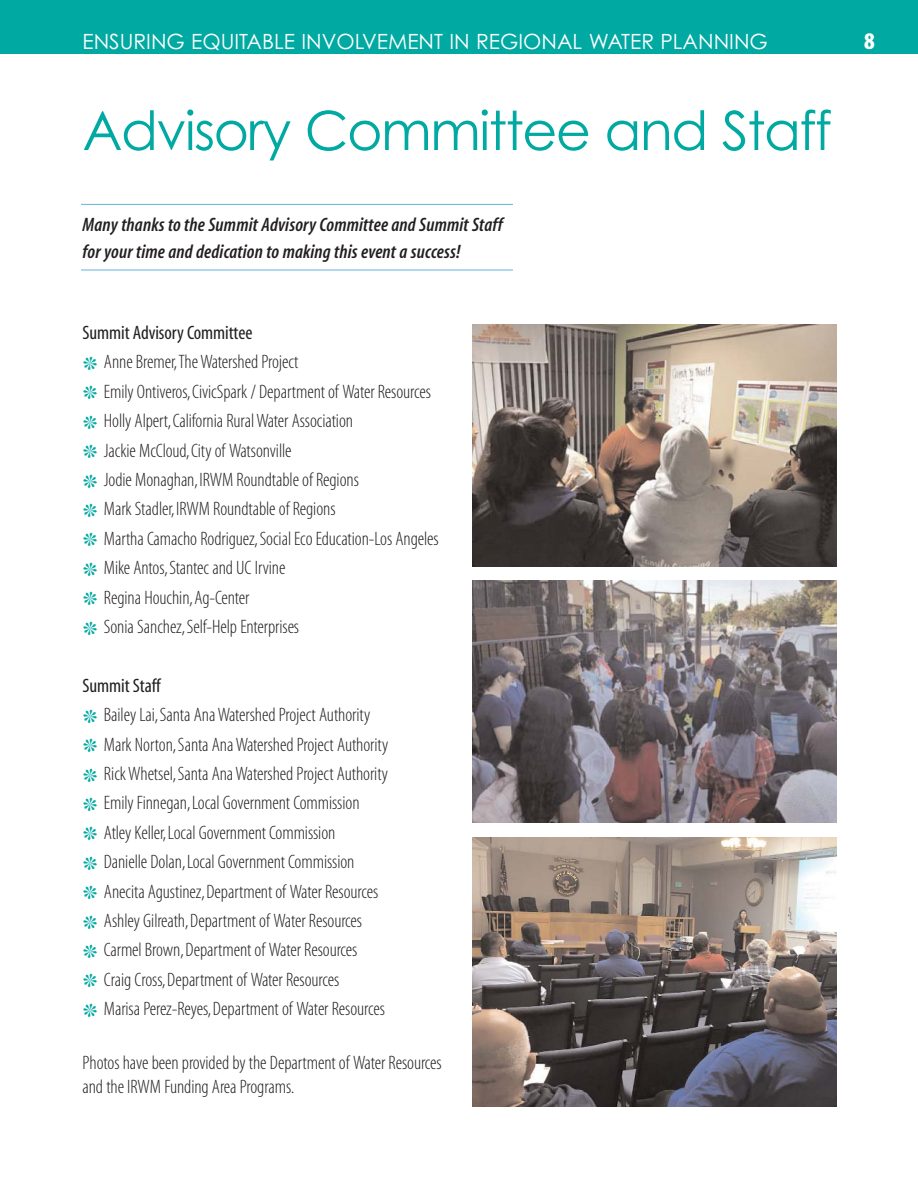
<style>
.page{position:relative;width:918px;height:1188px;background:#fff}
.page>*{position:absolute;margin:0;border:0;box-sizing:border-box;transform-origin:0 0}
.t1{font:54px "Century Gothic";letter-spacing:-.03em;color:#00a9a1}
.t2{font:24px "Myriad MM 830 300";color:#fff}
.t3{font:21px "Century Gothic";color:#fff}
.t4{font:19.5px/29.4px "Myriad MM 215 300";letter-spacing:-.005em;color:#231f20}
.t5{font:19.5px/27px "Myriad MM It 565 300";letter-spacing:.01em;color:#231f20}
.t6{font:19.5px "Myriad MM 400 300";letter-spacing:-.005em;color:#231f20}
.s1{color:#00a9a1}
</style>
<div class="page">
<div style="left:0;top:0;width:918px;height:54px;background:#00a9a1"></div>
<hr style="left:81px;top:270px;width:432px;height:1px;background:#63b2da">
<hr style="left:81px;top:204px;width:432px;height:1px;background:#63b2da">
<img style="left:472px;top:324px;width:365px;height:243px">
<img style="left:472px;top:580px;width:365px;height:242px">
<img style="left:472px;top:837px;width:365px;height:270px">
<p class="t3" style="left:82px;top:34px;width:687px">ENSURING EQUITABLE INVOLVEMENT IN REGIONAL WATER PLANNING</p>
<p class="t2" style="left:864px;top:32px;width:12px">8</p>
<h1 class="t1" style="left:82px;top:110px;width:751px">Advisory Committee and Staff</h1>
<p class="t5" style="left:82px;top:213px;width:422px">Many thanks to the Summit Advisory Committee and Summit Staff for your time and dedication to making this event a success!</p>
<p class="t6" style="left:82px;top:325px;width:171px">Summit Advisory Committee</p>
<p class="t4" style="left:82px;top:349px;width:358px"><span class="s1">❊</span> Anne Bremer,The Watershed Project<br><span class="s1">❊</span> Emily Ontiveros,CivicSpark / Department of Water Resources <span class="s1">❊</span> Holly Alpert,California Rural Water Association<br><span class="s1">❊</span> Jackie McCloud,City of Watsonville<br><span class="s1">❊</span> Jodie Monaghan,IRWM Roundtable of Regions<br><span class="s1">❊</span> Mark Stadler,IRWM Roundtable of Regions<br><span class="s1">❊</span> Martha Camacho Rodriguez,Social Eco Education-Los Angeles <span class="s1">❊</span> Mike Antos,Stantec and UC Irvine<br><span class="s1">❊</span> Regina Houchin,Ag-Center<br><span class="s1">❊</span> Sonia Sanchez,Self-Help Enterprises</p>
<p class="t6" style="left:82px;top:678px;width:80px">Summit Staff</p>
<p class="t4" style="left:82px;top:702px;width:307px"><span class="s1">❊</span> Bailey Lai,Santa Ana Watershed Project Authority <span class="s1">❊</span> Mark Norton,Santa Ana Watershed Project Authority <span class="s1">❊</span> Rick Whetsel,Santa Ana Watershed Project Authority <span class="s1">❊</span> Emily Finnegan,Local Government Commission<br><span class="s1">❊</span> Atley Keller,Local Government Commission<br><span class="s1">❊</span> Danielle Dolan,Local Government Commission<br><span class="s1">❊</span> Anecita Agustinez,Department of Water Resources <span class="s1">❊</span> Ashley Gilreath,Department of Water Resources<br><span class="s1">❊</span> Carmel Brown,Department of Water Resources<br><span class="s1">❊</span> Craig Cross,Department of Water Resources<br><span class="s1">❊</span> Marisa Perez-Reyes,Department of Water Resources</p>
<p class="t4" style="left:83px;top:1052px;width:361px;line-height:24px">Photos have been provided by the Department of Water Resources and the IRWM Funding Area Programs.</p>
</div>
